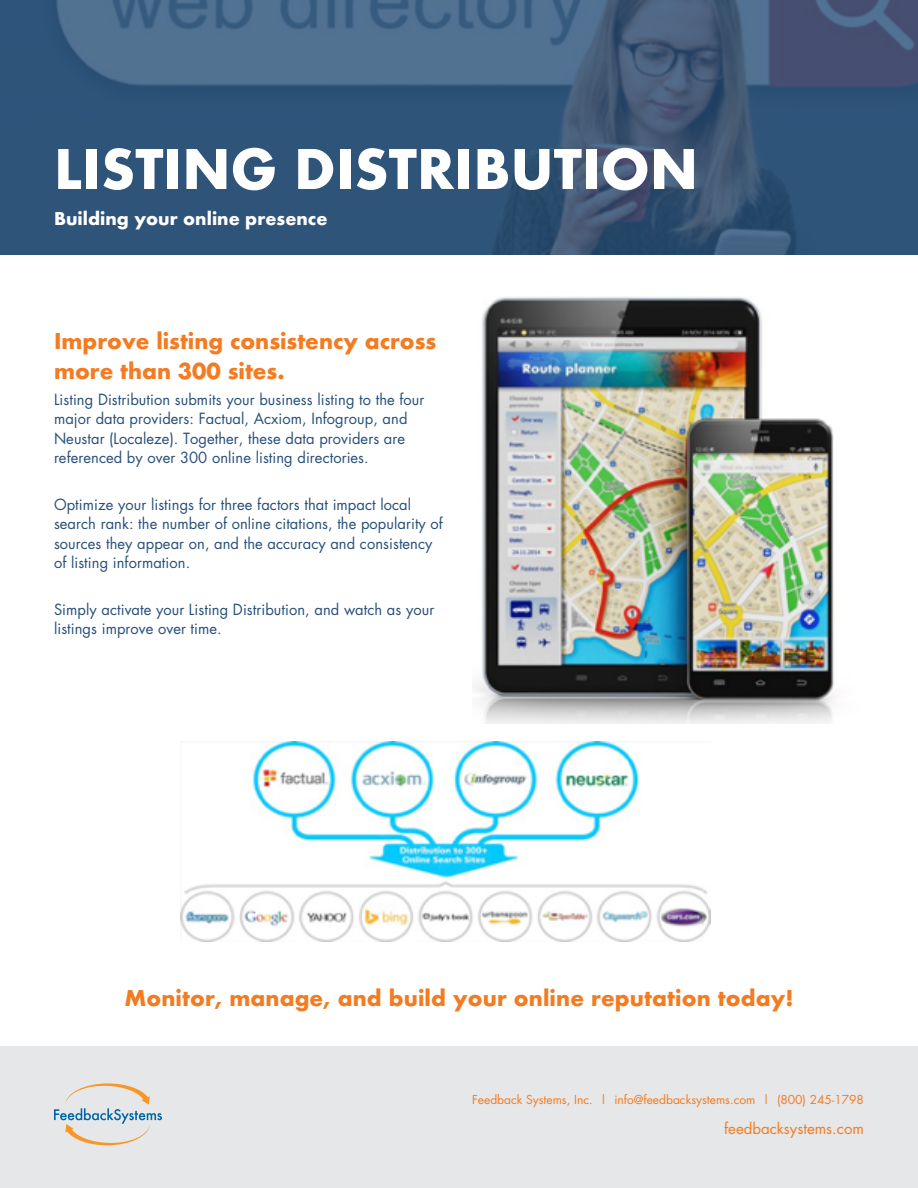
<style>
.page{position:relative;width:918px;height:1188px;background:#fff}
.page>*{position:absolute;margin:0;border:0;box-sizing:border-box;transform-origin:0 0}
.t1{font:60px "Futura Bld";color:#fff}
.t2{font:24px/30px "Futura Bld";color:#f37b21}
.t3{font:19.5px "Futura Bld";color:#fff}
.t4{font:15px/19.5px "Futura";letter-spacing:.005em;color:#274f7a}
.t5{font:15px "Futura";color:#f37b21}
.t6{font:12px "Futura";color:#f37b21}
</style>
<div class="page">
<svg style="left:0;top:0;width:918px;height:255px;background:#39597c"></svg>
<div style="left:0;top:1047px;width:918px;height:141px;background:#e6e7e8"></div>
<svg style="left:54px;top:1083px;width:108px;height:62px"></svg>
<img style="left:473px;top:297px;width:362px;height:426px">
<img style="left:181px;top:742px;width:529px;height:199px">
<h1 class="t1" style="left:54px;top:131px;width:646px">LISTING DISTRIBUTION</h1>
<h3 class="t3" style="left:54px;top:206px;width:275px">Building your online presence</h3>
<h2 class="t2" style="left:54px;top:325px;width:384px">Improve listing consistency across more than 300 sites.</h2>
<p class="t4" style="left:54px;top:389px;width:372px">Listing Distribution submits your business listing to the four major data providers: Factual, Acxiom, Infogroup, and Neustar (Localeze). Together, these data providers are referenced by over 300 online listing directories.</p>
<p class="t4" style="left:54px;top:494px;width:390px">Optimize your listings for three factors that impact local search rank: the number of online citations, the popularity of sources they appear on, and the accuracy and consistency of listing information.</p>
<p class="t4" style="left:54px;top:599px;width:382px">Simply activate your Listing Distribution, and watch as your listings improve over time.</p>
<h2 class="t2" style="left:124px;top:982px;width:671px">Monitor, manage, and build your online reputation today!</h2>
<p class="t6" style="left:472px;top:1092px;width:393px">Feedback Systems, Inc. | info@feedbacksystems.com | (800) 245-1798</p>
<p class="t5" style="left:724px;top:1118px;width:141px">feedbacksystems.com</p>
</div>
